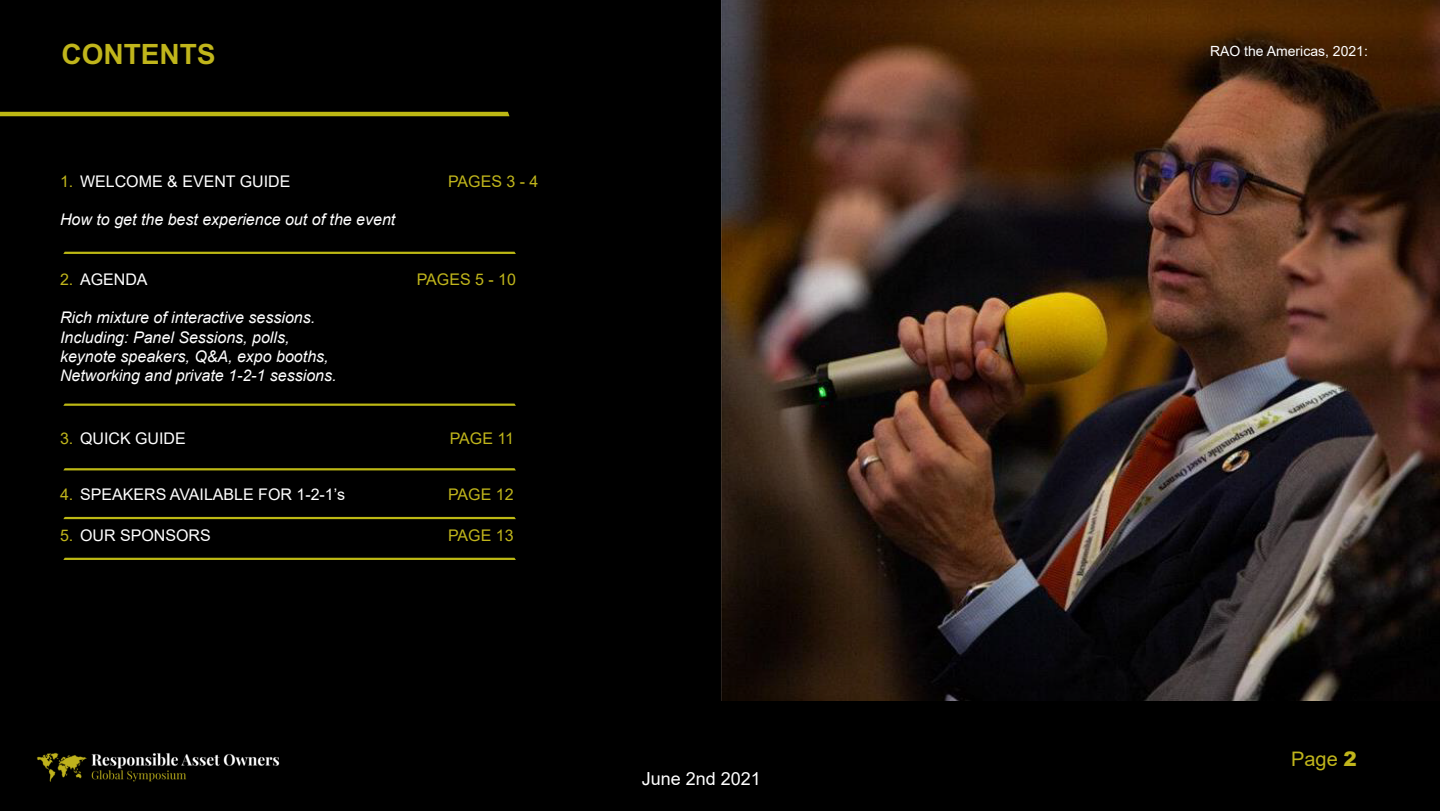
<style>
.page{position:relative;width:1440px;height:811px;background:#fff}
.page>*{position:absolute;margin:0;border:0;box-sizing:border-box;transform-origin:0 0}
.t1{font:700 28px "Arial";color:#c0b51b}
.t2{font:20px "Arial";color:#c0b51b}
.t3{font:18px "Arial";color:#fff}
.t4{font:italic 16px "Arial";color:#fff}
.t5{font:16px "Arial";color:#fff}
.t6{font:16px "Arial";color:#c0b51b}
.t7{font:14px "Arial";color:#fff}
.s1{color:#c0b51b}
.s2{font-weight:900}
</style>
<div class="page">
<div style="left:0;top:0;width:1440px;height:738px;background:#000"></div>
<img style="left:722px;top:0;width:718px;height:700px">
<div style="left:0;top:703px;width:1440px;height:107px;background:#000"></div>
<hr style="left:0;top:112px;width:510px;height:4px;background:#bdb814">
<img style="left:37px;top:752px;width:243px;height:30px">
<svg style="left:63px;top:251px;width:453px;height:3px"></svg>
<svg style="left:64px;top:403px;width:452px;height:2px"></svg>
<svg style="left:63px;top:468px;width:453px;height:2px"></svg>
<svg style="left:63px;top:516px;width:453px;height:3px"></svg>
<svg style="left:64px;top:557px;width:452px;height:2px"></svg>
<p class="t1" style="left:62px;top:37px;width:156px">CONTENTS</p>
<p class="t5" style="left:60px;top:170px;width:232px"><span class="s1">1.</span> WELCOME &amp; EVENT GUIDE</p>
<p class="t6" style="left:448px;top:170px;width:92px">PAGES 3 - 4</p>
<p class="t4" style="left:60px;top:210px;width:337px">How to get the best experience out of the event</p>
<p class="t5" style="left:60px;top:268px;width:89px"><span class="s1">2.</span> AGENDA</p>
<p class="t6" style="left:417px;top:268px;width:101px">PAGES 5 - 10</p>
<p class="t4" style="left:60px;top:309px;width:257px">Rich mixture of interactive sessions.</p>
<p class="t4" style="left:60px;top:328px;width:231px">Including: Panel Sessions, polls,</p>
<p class="t4" style="left:60px;top:347px;width:270px">keynote speakers, Q&amp;A, expo booths,</p>
<p class="t4" style="left:60px;top:366px;width:278px">Networking and private 1-2-1 sessions.</p>
<p class="t5" style="left:60px;top:427px;width:127px"><span class="s1">3.</span> QUICK GUIDE</p>
<p class="t6" style="left:450px;top:427px;width:66px">PAGE 11</p>
<p class="t5" style="left:60px;top:483px;width:286px"><span class="s1">4.</span> SPEAKERS AVAILABLE FOR 1-2-1’s</p>
<p class="t6" style="left:448px;top:483px;width:67px">PAGE 12</p>
<p class="t5" style="left:60px;top:523px;width:152px"><span class="s1">5.</span> OUR SPONSORS</p>
<p class="t6" style="left:448px;top:523px;width:67px">PAGE 13</p>
<p class="t3" style="left:642px;top:765px;width:121px">June 2nd 2021</p>
<p class="t7" style="left:1210px;top:41px;width:159px">RAO the Americas, 2021:</p>
<p class="t2" style="left:1291px;top:744px;width:67px">Page <span class="s2">2</span></p>
</div>
